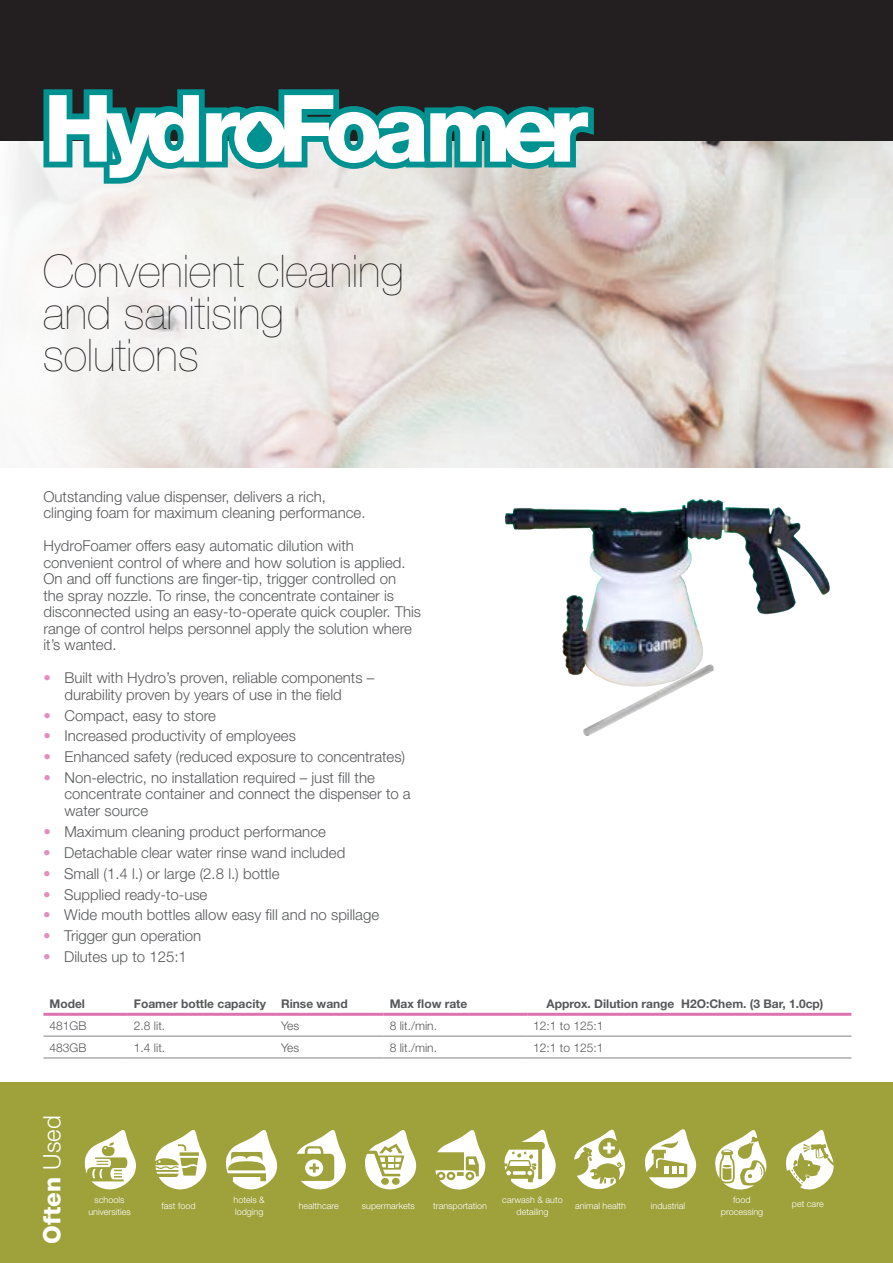
<style>
.page{position:relative;width:893px;height:1263px;background:#fff}
.page>*{position:absolute;margin:0;border:0;box-sizing:border-box;transform-origin:0 0}
.Sub_Heading_Black{font:200 45px/42px "Helvetica Neue";color:#231f20}
.t1{font:800 24px "Helvetica Neue";color:#fff}
.Body_Black{font:300 15px/16.5px "Helvetica Neue";color:#57585a}
.Body_Black-2{font:700 12px "Helvetica Neue";color:#57585a}
.Body_Black-3{font:300 12px "Helvetica Neue";color:#57585a}
.Body_White{font:300 9px/12px "Helvetica Neue";color:#fff;text-align:center}
.s1{color:#e38ebd}
.s2{font-weight:300}
</style>
<div class="page">
<img style="left:13px;top:141px;width:880px;height:327px">
<img style="left:505px;top:500px;width:325px;height:235px">
<div style="left:0;top:1082px;width:893px;height:181px;background:#9fa13b"></div>
<div style="left:0;top:0;width:893px;height:141px;background:#231f20"></div>
<svg style="left:297px;top:1130px;width:49px;height:60px"></svg>
<svg style="left:84px;top:1130px;width:52px;height:60px"></svg>
<svg style="left:226px;top:1130px;width:52px;height:60px"></svg>
<svg style="left:155px;top:1129px;width:52px;height:61px"></svg>
<svg style="left:365px;top:1130px;width:52px;height:60px"></svg>
<svg style="left:436px;top:1130px;width:50px;height:60px"></svg>
<svg style="left:504px;top:1129px;width:52px;height:61px"></svg>
<svg style="left:786px;top:1130px;width:48px;height:60px"></svg>
<svg style="left:645px;top:1129px;width:52px;height:60px"></svg>
<svg style="left:715px;top:1130px;width:52px;height:60px"></svg>
<svg style="left:574px;top:1129px;width:52px;height:61px"></svg>
<svg style="left:43px;top:89px;width:551px;height:95px"></svg>
<hr style="left:43px;top:1036px;width:85px;height:1px;background:#808285">
<hr style="left:128px;top:1036px;width:147px;height:1px;background:#808285">
<hr style="left:275px;top:1036px;width:109px;height:1px;background:#808285">
<hr style="left:384px;top:1036px;width:143px;height:1px;background:#808285">
<hr style="left:527px;top:1036px;width:324px;height:1px;background:#808285">
<hr style="left:43px;top:1057px;width:85px;height:1px;background:#808285">
<hr style="left:128px;top:1057px;width:147px;height:1px;background:#808285">
<hr style="left:275px;top:1057px;width:109px;height:1px;background:#808285">
<hr style="left:384px;top:1057px;width:143px;height:1px;background:#808285">
<hr style="left:527px;top:1057px;width:324px;height:1px;background:#808285">
<hr style="left:43px;top:1013px;width:85px;height:3px;background:#dd74ae">
<hr style="left:128px;top:1013px;width:147px;height:3px;background:#dd74ae">
<hr style="left:275px;top:1013px;width:109px;height:3px;background:#dd74ae">
<hr style="left:384px;top:1013px;width:143px;height:3px;background:#dd74ae">
<hr style="left:527px;top:1013px;width:324px;height:3px;background:#dd74ae">
<p class="Sub_Heading_Black" style="left:43px;top:250px;width:362px">Convenient cleaning and sanitising solutions</p>
<p class="Body_Black" style="left:43px;top:488px;width:284px">Outstanding value dispenser, delivers a rich,</p>
<p class="Body_Black" style="left:43px;top:504px;width:324px">clinging foam for maximum cleaning performance.</p>
<p class="Body_Black" style="left:43px;top:537px;width:379px">HydroFoamer offers easy automatic dilution with convenient control of where and how solution is applied.<br>On and off functions are finger-tip, trigger controlled on<br>the spray nozzle. To rinse, the concentrate container is disconnected using an easy-to-operate quick coupler. This range of control helps personnel apply the solution where it’s wanted.</p>
<p class="Body_Black" style="left:64px;top:669px;width:311px;text-indent:-21px"><span class="s1">•</span> Built with Hydro’s proven, reliable components – durability proven by years of use in the field</p>
<p class="Body_Black" style="left:43px;top:707px;width:174px"><span class="s1">•</span> Compact, easy to store</p>
<p class="Body_Black" style="left:43px;top:727px;width:254px"><span class="s1">•</span> Increased productivity of employees</p>
<p class="Body_Black" style="left:43px;top:748px;width:363px"><span class="s1">•</span> Enhanced safety (reduced exposure to concentrates)</p>
<p class="Body_Black" style="left:64px;top:769px;width:348px;text-indent:-21px"><span class="s1">•</span> Non-electric, no installation required – just fill the concentrate container and connect the dispenser to a water source</p>
<p class="Body_Black" style="left:43px;top:823px;width:284px"><span class="s1">•</span> Maximum cleaning product performance</p>
<p class="Body_Black" style="left:43px;top:844px;width:304px"><span class="s1">•</span> Detachable clear water rinse wand included</p>
<p class="Body_Black" style="left:43px;top:865px;width:238px"><span class="s1">•</span> Small (1.4 l.) or large (2.8 l.) bottle</p>
<p class="Body_Black" style="left:43px;top:886px;width:166px"><span class="s1">•</span> Supplied ready-to-use</p>
<p class="Body_Black" style="left:43px;top:906px;width:338px"><span class="s1">•</span> Wide mouth bottles allow easy fill and no spillage</p>
<p class="Body_Black" style="left:43px;top:927px;width:160px"><span class="s1">•</span> Trigger gun operation</p>
<p class="Body_Black" style="left:43px;top:948px;width:145px"><span class="s1">•</span> Dilutes up to 125:1</p>
<p class="Body_Black-2" style="left:49px;top:996px;width:37px">Model</p>
<p class="Body_Black-2" style="left:134px;top:996px;width:133px">Foamer bottle capacity</p>
<p class="Body_Black-2" style="left:281px;top:996px;width:68px">Rinse wand</p>
<p class="Body_Black-2" style="left:390px;top:996px;width:79px">Max flow rate</p>
<p class="Body_Black-2" style="left:546px;top:996px;width:278px">Approx. Dilution range H2O:Chem. (3 Bar, 1.0cp)</p>
<p class="Body_Black-3" style="left:49px;top:1018px;width:38px">481GB</p>
<p class="Body_Black-3" style="left:134px;top:1018px;width:33px">2.8 lit.</p>
<p class="Body_Black-3" style="left:281px;top:1018px;width:20px">Yes</p>
<p class="Body_Black-3" style="left:390px;top:1018px;width:49px">8 lit./min.</p>
<p class="Body_Black-3" style="left:533px;top:1018px;width:72px">12:1 to 125:1</p>
<p class="Body_Black-3" style="left:49px;top:1040px;width:38px">483GB</p>
<p class="Body_Black-3" style="left:134px;top:1040px;width:33px">1.4 lit.</p>
<p class="Body_Black-3" style="left:281px;top:1040px;width:20px">Yes</p>
<p class="Body_Black-3" style="left:390px;top:1040px;width:49px">8 lit./min.</p>
<p class="Body_Black-3" style="left:533px;top:1040px;width:72px">12:1 to 125:1</p>
<h2 class="t1" style="left:38px;top:1244px;width:130px;rotate:-90deg">Often <span class="s2">Used</span></h2>
<p class="Body_White" style="left:88px;top:1193px;width:44px">schools universities</p>
<p class="Body_White" style="left:161px;top:1199px;width:36px">fast food</p>
<p class="Body_White" style="left:234px;top:1193px;width:33px">hotels &amp;</p>
<p class="Body_White" style="left:235px;top:1205px;width:30px">lodging</p>
<p class="Body_White" style="left:299px;top:1199px;width:42px">healthcare</p>
<p class="Body_White" style="left:362px;top:1199px;width:55px">supermarkets</p>
<p class="Body_White" style="left:433px;top:1199px;width:55px">transportation</p>
<p class="Body_White" style="left:502px;top:1193px;width:62px">carwash &amp; auto detailing</p>
<p class="Body_White" style="left:575px;top:1199px;width:52px">animal health</p>
<p class="Body_White" style="left:651px;top:1199px;width:36px">industrial</p>
<p class="Body_White" style="left:733px;top:1193px;width:19px">food</p>
<p class="Body_White" style="left:721px;top:1205px;width:44px">processing</p>
<p class="Body_White" style="left:792px;top:1198px;width:33px">pet care</p>
</div>
